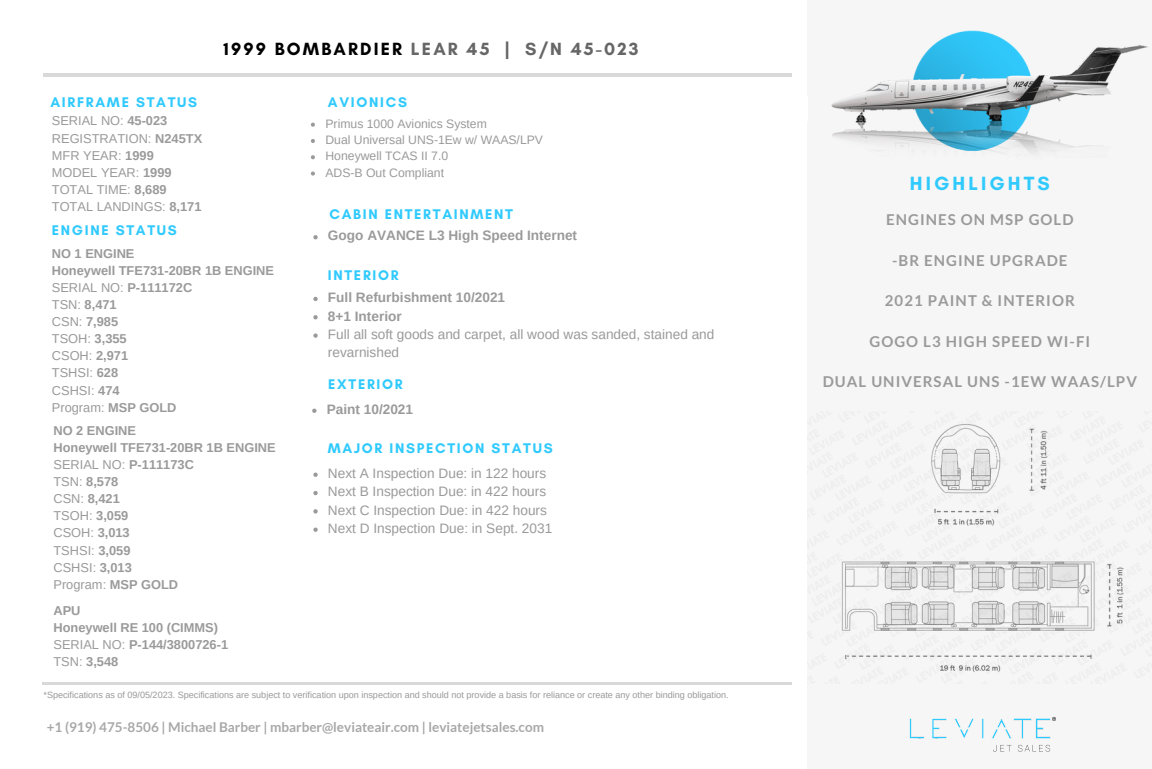
<style>
.page{position:relative;width:1152px;height:769px;background:#fff}
.page>*{position:absolute;margin:0;border:0;box-sizing:border-box;transform-origin:0 0}
.t1{font:700 19.5px "Glacial Indifference";letter-spacing:.16em;color:#30cafe}
.t2{font:700 18px "Glacial Indifference";letter-spacing:.12em;color:#666}
.t3{font:700 15px "Lato";letter-spacing:.07em;color:#9a9a9a}
.t4{font:700 14.25px "Glacial Indifference";letter-spacing:.12em;color:#30cafe}
.t5{font:13.65px/18.3px "Arimo";color:#9a9a9a}
.t6{font:700 13.65px "Arimo";color:#9a9a9a}
.t7{font:700 13.5px "Lato";color:#a8a8a8}
.t8{font:12.9px "Arimo";color:#9a9a9a}
.t9{font:700 12.9px "Arimo";color:#9a9a9a}
.t10{font:12.15px "Arimo";color:#9a9a9a}
.t11{font:9px "Arimo";color:#9a9a9a}
.s1{color:#000}
.s2{font-weight:700}
.s3{font-weight:400}
</style>
<div class="page">
<div style="left:808px;top:0;width:344px;height:768px;background:#f6f6f6"></div>
<hr style="left:44px;top:74px;width:748px;height:2px;background:#d9d9d9">
<hr style="left:42px;top:682px;width:750px;height:2px;background:#d9d9d9">
<img style="left:909px;top:716px;width:147px;height:36px">
<img style="left:831px;top:30px;width:318px;height:123px">
<img style="left:841px;top:424px;width:283px;height:248px">
<svg style="left:311px;top:123px;width:4px;height:4px"></svg>
<svg style="left:311px;top:139px;width:4px;height:4px"></svg>
<svg style="left:311px;top:155px;width:4px;height:4px"></svg>
<svg style="left:311px;top:171px;width:4px;height:4px"></svg>
<svg style="left:313px;top:235px;width:5px;height:4px"></svg>
<svg style="left:313px;top:297px;width:5px;height:4px"></svg>
<svg style="left:313px;top:315px;width:5px;height:4px"></svg>
<svg style="left:313px;top:333px;width:5px;height:4px"></svg>
<svg style="left:312px;top:408px;width:5px;height:5px"></svg>
<svg style="left:313px;top:472px;width:5px;height:4px"></svg>
<svg style="left:313px;top:491px;width:5px;height:4px"></svg>
<svg style="left:313px;top:509px;width:5px;height:4px"></svg>
<svg style="left:313px;top:527px;width:5px;height:4px"></svg>
<p class="t2" style="left:224px;top:37px;width:417px"><span class="s1">1999 BOMBARDIER</span> LEAR 45 | S/N 45-023</p>
<p class="t4" style="left:50px;top:93px;width:148px">AIRFRAME STATUS</p>
<p class="t8" style="left:52px;top:114px;width:117px">SERIAL NO: <span class="s2">45-023</span></p>
<p class="t8" style="left:52px;top:131px;width:152px">REGISTRATION: <span class="s2">N245TX</span></p>
<p class="t8" style="left:52px;top:148px;width:103px">MFR YEAR: <span class="s2">1999</span></p>
<p class="t8" style="left:52px;top:165px;width:121px">MODEL YEAR: <span class="s2">1999</span></p>
<p class="t8" style="left:52px;top:182px;width:116px">TOTAL TIME: <span class="s2">8,689</span></p>
<p class="t8" style="left:52px;top:199px;width:151px">TOTAL LANDINGS: <span class="s2">8,171</span></p>
<p class="t9" style="left:52px;top:246px;width:84px">NO 1 ENGINE</p>
<p class="t9" style="left:52px;top:263px;width:224px">Honeywell TFE731-20BR 1B ENGINE</p>
<p class="t8" style="left:52px;top:280px;width:142px">SERIAL NO: <span class="s2">P-111172C</span></p>
<p class="t9" style="left:52px;top:297px;width:66px"><span class="s3">TSN:</span> 8,471</p>
<p class="t9" style="left:52px;top:314px;width:68px"><span class="s3">CSN:</span> 7,985</p>
<p class="t8" style="left:52px;top:331px;width:76px">TSOH: <span class="s2">3,355</span></p>
<p class="t8" style="left:52px;top:348px;width:78px">CSOH: <span class="s2">2,971</span></p>
<p class="t8" style="left:52px;top:365px;width:68px">TSHSI: <span class="s2">628</span></p>
<p class="t8" style="left:52px;top:383px;width:69px">CSHSI: <span class="s2">474</span></p>
<p class="t8" style="left:52px;top:400px;width:126px">Program: <span class="s2">MSP GOLD</span></p>
<p class="t4" style="left:52px;top:221px;width:127px">ENGINE STATUS</p>
<p class="t9" style="left:53px;top:423px;width:84px">NO 2 ENGINE</p>
<p class="t9" style="left:53px;top:440px;width:224px">Honeywell TFE731-20BR 1B ENGINE</p>
<p class="t8" style="left:53px;top:457px;width:142px">SERIAL NO: <span class="s2">P-111173C</span></p>
<p class="t9" style="left:53px;top:474px;width:66px"><span class="s3">TSN:</span> 8,578</p>
<p class="t9" style="left:53px;top:491px;width:68px"><span class="s3">CSN:</span> 8,421</p>
<p class="t8" style="left:53px;top:508px;width:76px">TSOH: <span class="s2">3,059</span></p>
<p class="t8" style="left:53px;top:525px;width:78px">CSOH: <span class="s2">3,013</span></p>
<p class="t8" style="left:53px;top:542px;width:79px">TSHSI: <span class="s2">3,059</span></p>
<p class="t8" style="left:53px;top:560px;width:80px">CSHSI: <span class="s2">3,013</span></p>
<p class="t8" style="left:53px;top:577px;width:126px">Program: <span class="s2">MSP GOLD</span></p>
<p class="t4" style="left:328px;top:93px;width:81px">AVIONICS</p>
<p class="t10" style="left:326px;top:117px;width:163px">Primus 1000 Avionics System</p>
<p class="t10" style="left:326px;top:133px;width:219px">Dual Universal UNS-1Ew w/ WAAS/LPV</p>
<p class="t10" style="left:326px;top:149px;width:124px">Honeywell TCAS II 7.0</p>
<p class="t10" style="left:326px;top:165px;width:120px">ADS-B Out Compliant</p>
<p class="t4" style="left:329px;top:205px;width:185px">CABIN ENTERTAINMENT</p>
<p class="t6" style="left:328px;top:228px;width:251px">Gogo AVANCE L3 High Speed Internet</p>
<p class="t4" style="left:328px;top:266px;width:72px">INTERIOR</p>
<p class="t6" style="left:328px;top:290px;width:179px">Full Refurbishment 10/2021</p>
<p class="t6" style="left:328px;top:308px;width:75px">8+1 Interior</p>
<p class="t5" style="left:328px;top:325px;width:388px">Full all soft goods and carpet, all wood was sanded, stained and revarnished</p>
<p class="t4" style="left:328px;top:375px;width:76px">EXTERIOR</p>
<p class="t6" style="left:327px;top:401px;width:88px">Paint 10/2021</p>
<p class="t4" style="left:328px;top:439px;width:226px">MAJOR INSPECTION STATUS</p>
<p class="t5" style="left:328px;top:464px;width:220px">Next A Inspection Due: in 122 hours</p>
<p class="t5" style="left:328px;top:482px;width:220px">Next B Inspection Due: in 422 hours</p>
<p class="t5" style="left:328px;top:500px;width:220px">Next C Inspection Due: in 422 hours</p>
<p class="t5" style="left:328px;top:519px;width:226px">Next D Inspection Due: in Sept. 2031</p>
<p class="t9" style="left:53px;top:603px;width:29px">APU</p>
<p class="t9" style="left:53px;top:620px;width:166px">Honeywell RE 100 (CIMMS)</p>
<p class="t9" style="left:53px;top:637px;width:176px"><span class="s3">SERIAL NO:</span> P-144/3800726-1</p>
<p class="t9" style="left:53px;top:654px;width:66px"><span class="s3">TSN:</span> 3,548</p>
<p class="t11" style="left:44px;top:690px;width:687px">*Specifications as of 09/05/2023. Specifications are subject to verification upon inspection and should not provide a basis for reliance or create any other binding obligation.</p>
<p class="t7" style="left:47px;top:718px;width:499px">+1 (919) 475-8506 | Michael Barber | mbarber@leviateair.com | leviatejetsales.com</p>
<p class="t1" style="left:910px;top:171px;width:141px">HIGHLIGHTS</p>
<p class="t3" style="left:886px;top:210px;width:189px">ENGINES ON MSP GOLD</p>
<p class="t3" style="left:892px;top:251px;width:177px">-BR ENGINE UPGRADE</p>
<p class="t3" style="left:885px;top:291px;width:192px">2021 PAINT &amp; INTERIOR</p>
<p class="t3" style="left:869px;top:332px;width:222px">GOGO L3 HIGH SPEED WI-FI</p>
<p class="t3" style="left:823px;top:372px;width:316px">DUAL UNIVERSAL UNS -1EW WAAS/LPV</p>
</div>
